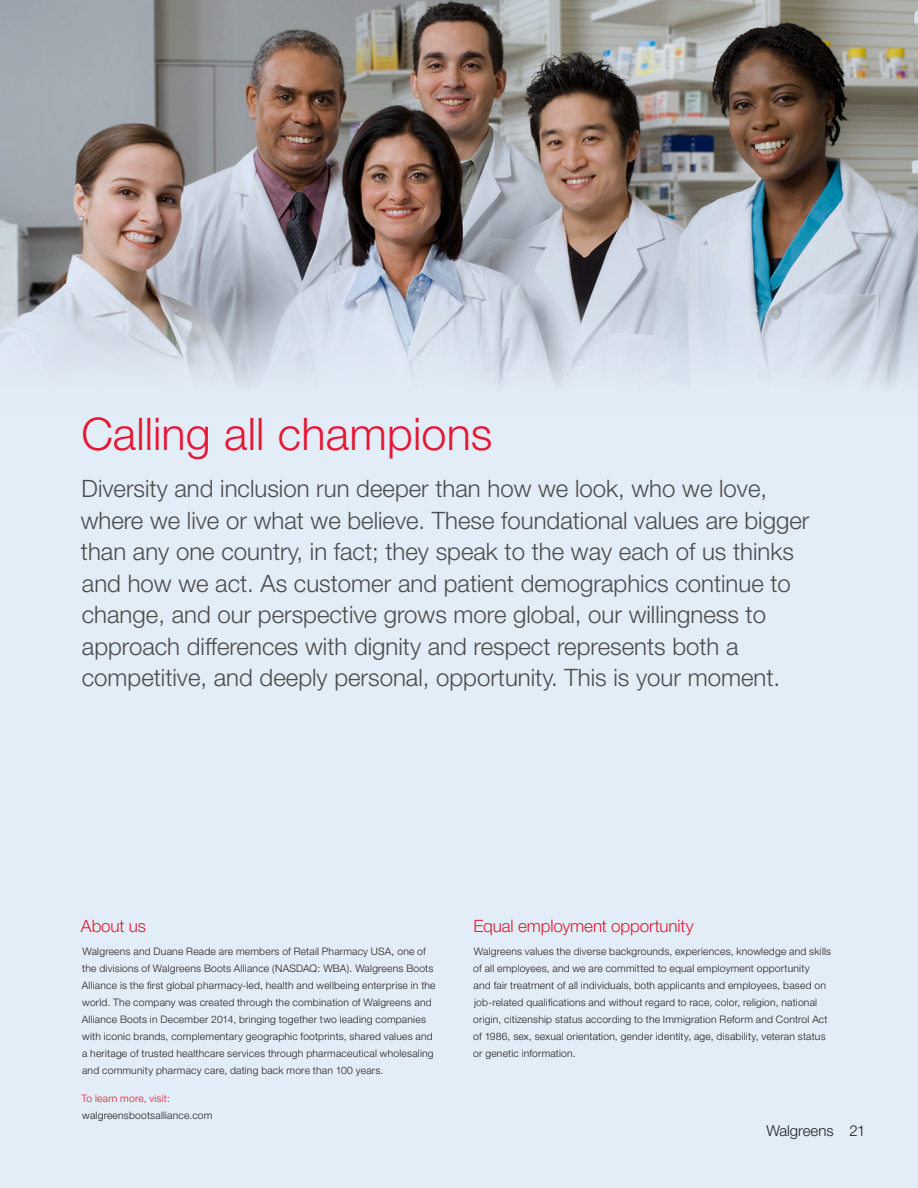
<style>
.page{position:relative;width:918px;height:1188px;background:#e3edf7}
.page>*{position:absolute;margin:0;border:0;box-sizing:border-box;transform-origin:0 0}
.t1{font:300 45px "Helvetica Neue";letter-spacing:.005em;color:#e51836}
.t2{font:300 24px/31.5px "Helvetica Neue";color:#4b4c4d}
.t3{font:300 16.95px "Helvetica Neue";letter-spacing:-.01em;color:#e51836}
.t4{font:300 15px "Helvetica Neue";letter-spacing:-.005em;color:#231f20}
.t5{font:300 10.35px/17px "Helvetica Neue";letter-spacing:.02em;color:#231f20}
.t6{font:300 10.35px "Helvetica Neue";letter-spacing:.02em;color:#e51836}
</style>
<div class="page">
<img style="left:0;top:0;width:918px;height:388px">
<h1 class="t1" style="left:81px;top:406px;width:413px">Calling all champions</h1>
<p class="t2" style="left:81px;top:472px;width:730px">Diversity and inclusion run deeper than how we look, who we love, where we live or what we believe. These foundational values are bigger than any one country, in fact; they speak to the way each of us thinks and how we act. As customer and patient demographics continue to change, and our perspective grows more global, our willingness to approach differences with dignity and respect represents both a competitive, and deeply personal, opportunity. This is your moment.</p>
<p class="t3" style="left:81px;top:916px;width:67px">About us</p>
<p class="t5" style="left:82px;top:942px;width:355px">Walgreens and Duane Reade are members of Retail Pharmacy USA, one of the divisions of Walgreens Boots Alliance (NASDAQ: WBA). Walgreens Boots Alliance is the first global pharmacy-led, health and wellbeing enterprise in the world. The company was created through the combination of Walgreens and Alliance Boots in December 2014, bringing together two leading companies with iconic brands, complementary geographic footprints, shared values and a heritage of trusted healthcare services through pharmaceutical wholesaling and community pharmacy care, dating back more than 100 years.</p>
<p class="t6" style="left:81px;top:1092px;width:90px">To learn more, visit:</p>
<p class="t5" style="left:82px;top:1106px;width:132px">walgreensbootsalliance.com</p>
<p class="t3" style="left:473px;top:916px;width:222px">Equal employment opportunity</p>
<p class="t5" style="left:473px;top:942px;width:359px">Walgreens values the diverse backgrounds, experiences, knowledge and skills of all employees, and we are committed to equal employment opportunity<br>and fair treatment of all individuals, both applicants and employees, based on job-related qualifications and without regard to race, color, religion, national origin, citizenship status according to the Immigration Reform and Control Act of 1986, sex, sexual orientation, gender identity, age, disability, veteran status or genetic information.</p>
<p class="t4" style="left:766px;top:1121px;width:101px">Walgreens 21</p>
</div>
